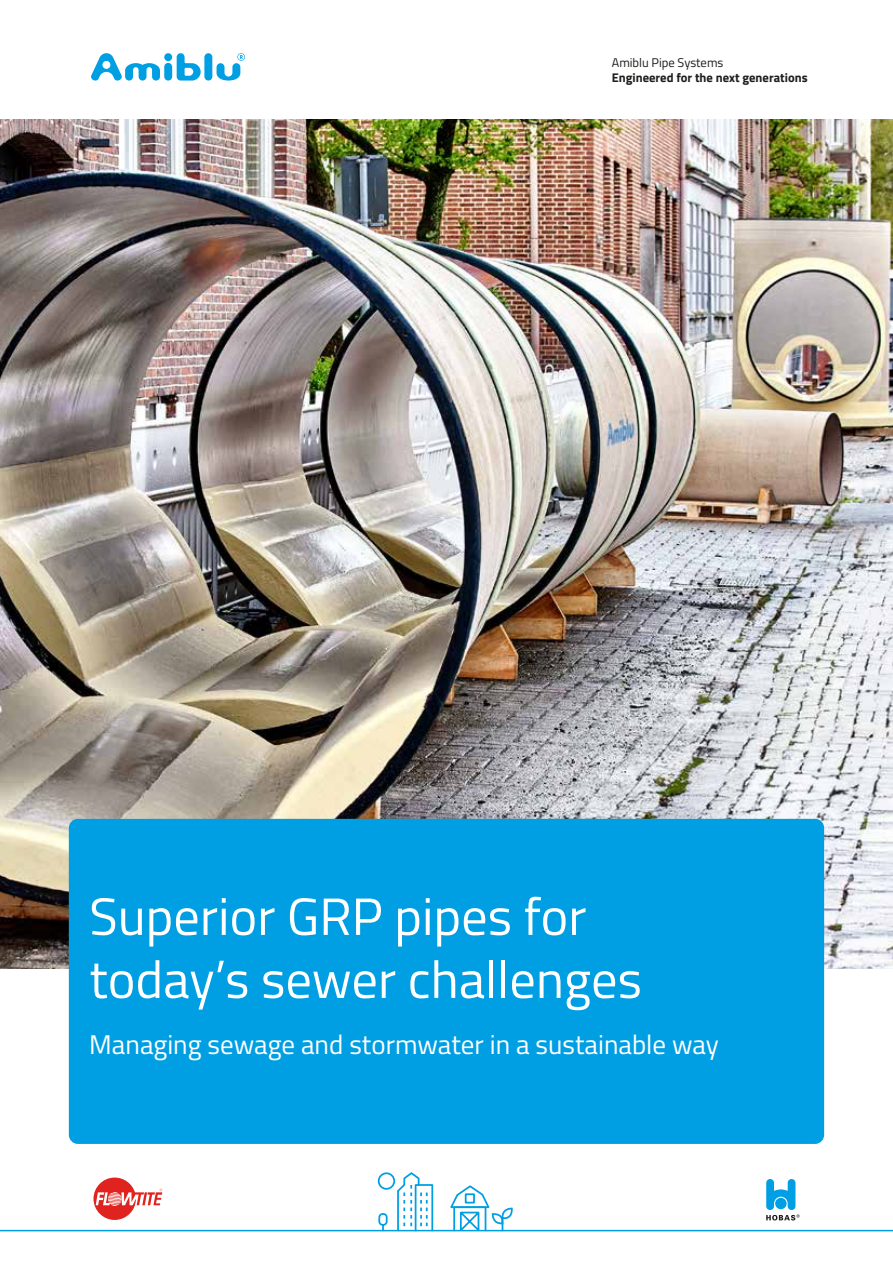
<style>
.page{position:relative;width:893px;height:1263px;background:#fff}
.page>*{position:absolute;margin:0;border:0;box-sizing:border-box;transform-origin:0 0}
.t1{font:52.5px/63px "Titillium Web";color:#fff}
.t2{font:27px "Titillium Web";color:#fff}
.t3{font:700 12.6px "Titillium Web";color:#1d1d1b}
.t4{font:12.6px "Titillium Web";color:#1d1d1b}
</style>
<div class="page">
<img style="left:0;top:119px;width:893px;height:850px">
<div style="left:69px;top:819px;width:755px;height:325px;background:#009fe3;border-radius:9px"></div>
<div style="left:204px;top:53px;width:8px;height:28px;background:#009fe3;border-radius:4px"></div>
<div style="left:164px;top:53px;width:8px;height:8px;background:#009fe3;border-radius:50%"></div>
<div style="left:164px;top:63px;width:8px;height:18px;background:#009fe3;border-radius:4px"></div>
<svg style="left:177px;top:53px;width:24px;height:28px"></svg>
<svg style="left:91px;top:53px;width:69px;height:28px"></svg>
<svg style="left:217px;top:53px;width:28px;height:28px"></svg>
<hr style="left:0;top:1230px;width:893px;height:1px;background:#009fe3">
<div style="left:378px;top:1213px;width:10px;height:13px;border:2px solid #009fe3;border-radius:3px"></div>
<div style="left:415px;top:1184px;width:18px;height:47px;border:2px solid #009fe3"></div>
<svg style="left:396px;top:1172px;width:32px;height:60px"></svg>
<div style="left:378px;top:1172px;width:17px;height:18px;border:2px solid #009fe3;border-radius:50%"></div>
<svg style="left:448px;top:1185px;width:66px;height:47px"></svg>
<svg style="left:94px;top:1177px;width:68px;height:43px"></svg>
<svg style="left:766px;top:1179px;width:34px;height:41px"></svg>
<p class="t4" style="left:612px;top:53px;width:113px">Amiblu Pipe Systems</p>
<p class="t3" style="left:612px;top:68px;width:197px">Engineered for the next generations</p>
<h1 class="t1" style="left:89px;top:882px;width:554px">Superior GRP pipes for today’s sewer challenges</h1>
<p class="t2" style="left:89px;top:1025px;width:631px">Managing sewage and stormwater in a sustainable way</p>
</div>
